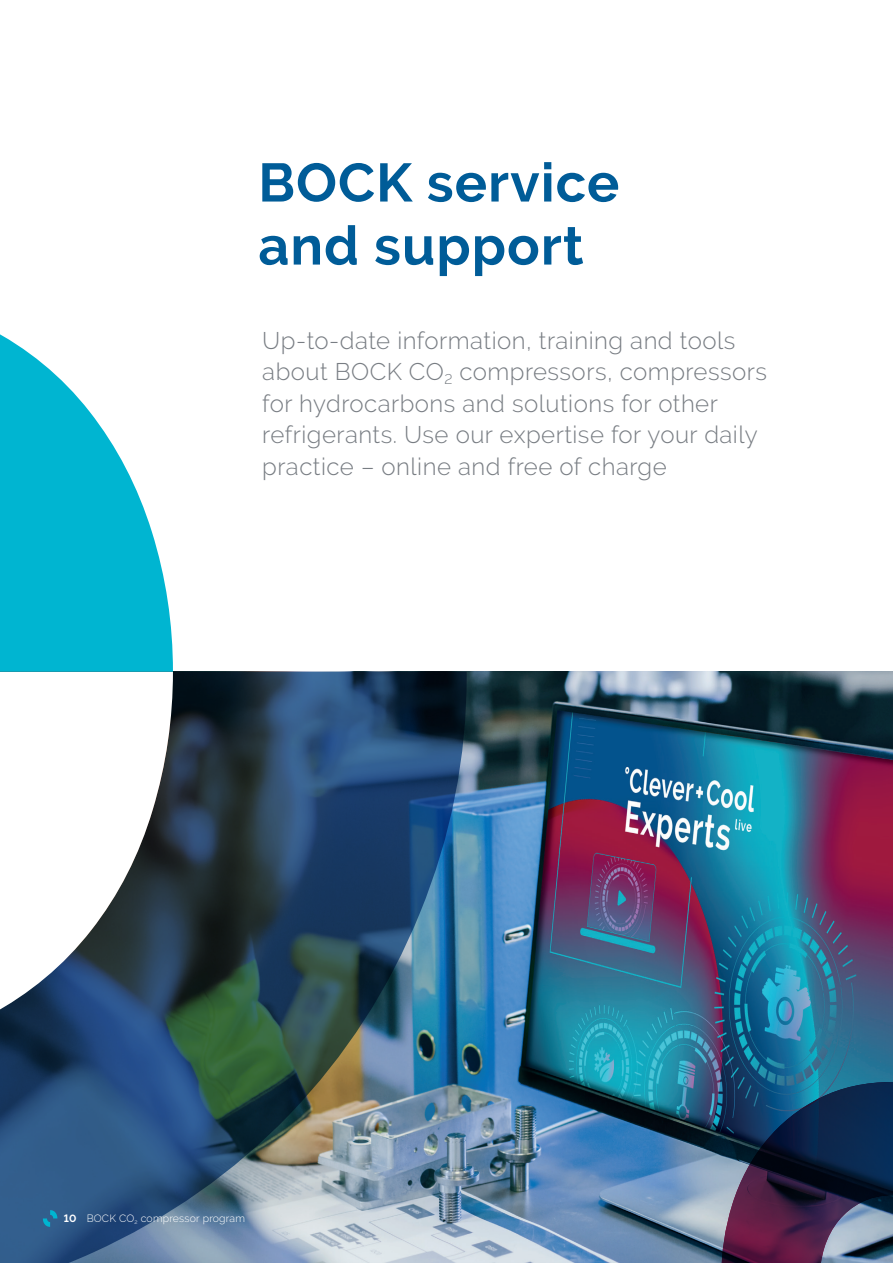
<style>
.page{position:relative;width:893px;height:1263px;background:#fff}
.page>*{position:absolute;margin:0;border:0;box-sizing:border-box;transform-origin:0 0}
.t1{font:700 54px/63px "Raleway";letter-spacing:.02em;color:#005c98}
.t2{font:300 24px/31.5px "Raleway";letter-spacing:.02em;color:#787d83}
.t3{font:300 10.5px "Raleway";letter-spacing:.02em;color:#fff}
.s1{font-weight:700}
</style>
<div class="page">
<img style="left:173px;top:671px;width:720px;height:592px">
<img style="left:0;top:672px;width:467px;height:591px">
<svg style="left:0;top:672px;width:173px;height:376px"></svg>
<svg style="left:0;top:334px;width:173px;height:338px;fill:#00b5d1"></svg>
<svg style="left:721px;top:1082px;width:172px;height:181px;background:#303758"></svg>
<svg style="left:43px;top:1210px;width:14px;height:17px"></svg>
<h1 class="t1" style="left:258px;top:151px;width:362px">BOCK service and support</h1>
<p class="t2" style="left:262px;top:324px;width:506px">Up-to-date information, training and tools about BOCK CO<sub>2</sub> compressors, compressors for hydrocarbons and solutions for other refrigerants. Use our expertise for your daily practice – online and free of charge</p>
<p class="t3" style="left:64px;top:1212px;width:183px"><span class="s1">10</span> BOCK CO<sub>2</sub> compressor program</p>
</div>
